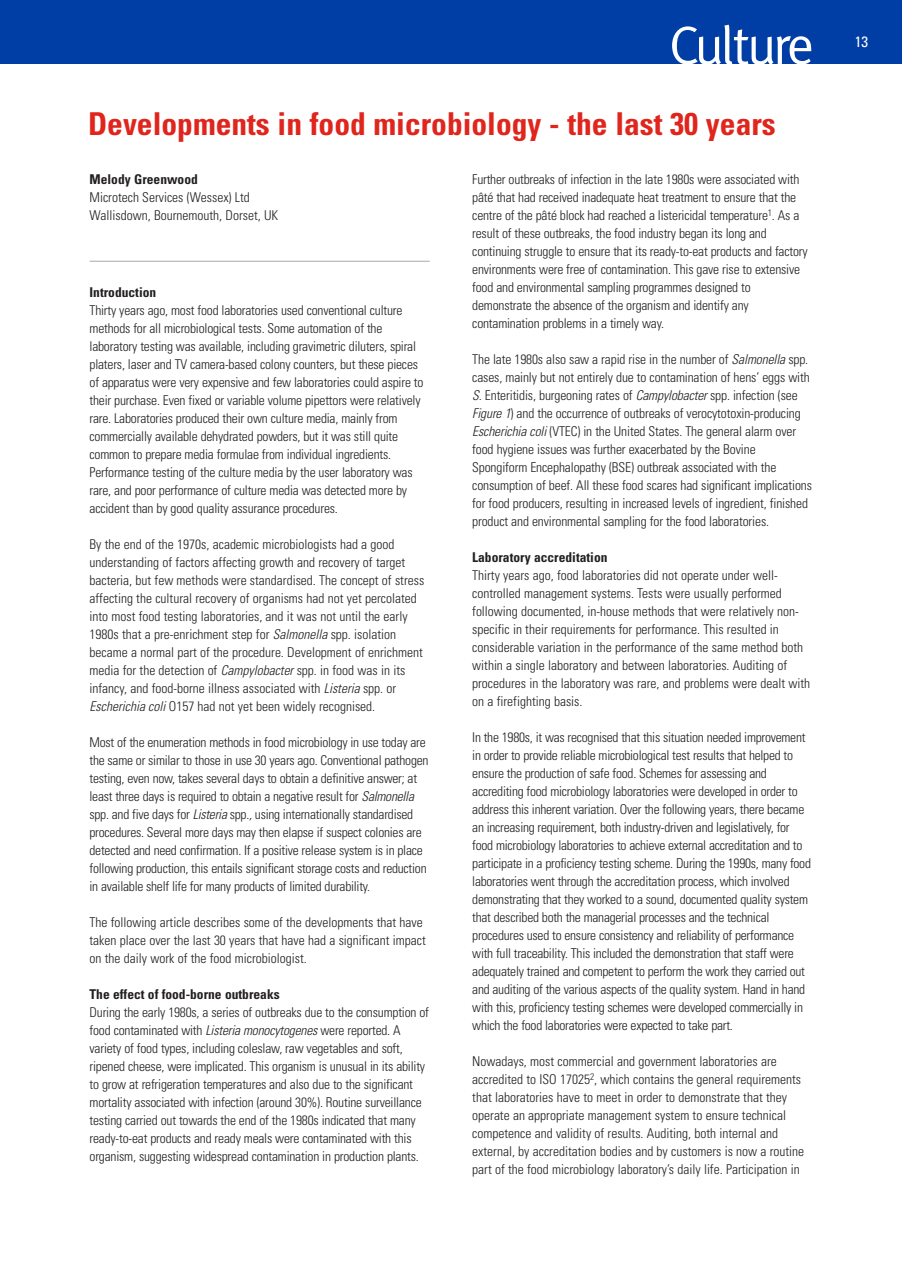
<style>
.page{position:relative;width:902px;height:1272px;background:#fff}
.page>*{position:absolute;margin:0;border:0;box-sizing:border-box;transform-origin:0 0}
.t1{font:54px "Meta";letter-spacing:-.055em;color:#fff}
.t2{font:700 condensed 31.5px "Univers";color:#e0251c}
.t3{font:condensed 15px "Univers";color:#fff}
.t4{font:300 condensed 13.5px/18px "Univers";letter-spacing:-.015em;color:#231f20}
.t5{font:700 condensed 13.5px "Univers";color:#231f20}
.s1{font-style:italic}
</style>
<div class="page">
<svg style="left:0;top:0;width:902px;height:262px"></svg>
<h1 class="t1" style="left:669px;top:14px;width:146px">Culture</h1>
<h2 class="t2" style="left:88px;top:113px;width:689px">Developments in food microbiology - the last 30 years</h2>
<p class="t5" style="left:90px;top:175px;width:110px">Melody Greenwood</p>
<p class="t4" style="left:90px;top:190px;width:190px">Microtech Services (Wessex) Ltd<br>Wallisdown, Bournemouth, Dorset, UK</p>
<p class="t5" style="left:90px;top:287px;width:68px">Introduction</p>
<p class="t4" style="left:90px;top:302px;width:335px">Thirty years ago, most food laboratories used conventional culture methods for all microbiological tests. Some automation of the laboratory testing was available, including gravimetric diluters, spiral platers, laser and TV camera-based colony counters, but these pieces of apparatus were very expensive and few laboratories could aspire to their purchase. Even fixed or variable volume pipettors were relatively rare. Laboratories produced their own culture media, mainly from commercially available dehydrated powders, but it was still quite common to prepare media formulae from individual ingredients.<br>Performance testing of the culture media by the user laboratory was rare, and poor performance of culture media was detected more by accident than by good quality assurance procedures.</p>
<p class="t4" style="left:90px;top:536px;width:336px">By the end of the 1970s, academic microbiologists had a good understanding of factors affecting growth and recovery of target bacteria, but few methods were standardised. The concept of stress affecting the cultural recovery of organisms had not yet percolated into most food testing laboratories, and it was not until the early 1980s that a pre-enrichment step for <span class="s1">Salmonella</span> spp. isolation became a normal part of the procedure. Development of enrichment media for the detection of <span class="s1">Campylobacter</span> spp. in food was in its infancy, and food-borne illness associated with <span class="s1">Listeria</span> spp. or <span class="s1">Escherichia coli</span> O157 had not yet been widely recognised.</p>
<p class="t4" style="left:90px;top:734px;width:340px">Most of the enumeration methods in food microbiology in use today are the same or similar to those in use 30 years ago. Conventional pathogen testing, even now, takes several days to obtain a definitive answer; at least three days is required to obtain a negative result for <span class="s1">Salmonella </span>spp. and five days for <span class="s1">Listeria</span> spp.<span class="s1">,</span> using internationally standardised procedures. Several more days may then elapse if suspect colonies are detected and need confirmation. If a positive release system is in place following production, this entails significant storage costs and reduction in available shelf life for many products of limited durability.</p>
<p class="t4" style="left:90px;top:914px;width:338px">The following article describes some of the developments that have taken place over the last 30 years that have had a significant impact on the daily work of the food microbiologist.</p>
<p class="t5" style="left:90px;top:989px;width:192px">The effect of food-borne outbreaks</p>
<p class="t4" style="left:90px;top:1004px;width:341px">During the early 1980s, a series of outbreaks due to the consumption of food contaminated with <span class="s1">Listeria monocytogenes</span> were reported. A variety of food types, including coleslaw, raw vegetables and soft, ripened cheese, were implicated. This organism is unusual in its ability to grow at refrigeration temperatures and also due to the significant mortality associated with infection (around 30%). Routine surveillance testing carried out towards the end of the 1980s indicated that many ready-to-eat products and ready meals were contaminated with this organism, suggesting widespread contamination in production plants.</p>
<p class="t4" style="left:472px;top:172px;width:337px">Further outbreaks of infection in the late 1980s were associated with pâté that had received inadequate heat treatment to ensure that the centre of the pâté block had reached a listericidal temperature<sup>1</sup>. As a result of these outbreaks, the food industry began its long and continuing struggle to ensure that its ready-to-eat products and factory environments were free of contamination. This gave rise to extensive food and environmental sampling programmes designed to demonstrate the absence of the organism and identify any contamination problems in a timely way.</p>
<p class="t4" style="left:472px;top:352px;width:341px">The late 1980s also saw a rapid rise in the number of <span class="s1">Salmonella</span> spp. cases, mainly but not entirely due to contamination of hens’ eggs with <span class="s1">S.</span> Enteritidis, burgeoning rates of <span class="s1">Campylobacter</span> spp. infection (see <span class="s1">Figure 1</span>) and the occurrence of outbreaks of verocytotoxin-producing <span class="s1">Escherichia coli</span> (VTEC) in the United States. The general alarm over food hygiene issues was further exacerbated by the Bovine Spongiform Encephalopathy (BSE) outbreak associated with the consumption of beef. All these food scares had significant implications for food producers, resulting in increased levels of ingredient, finished product and environmental sampling for the food laboratories.</p>
<p class="t5" style="left:472px;top:553px;width:137px">Laboratory accreditation</p>
<p class="t4" style="left:472px;top:568px;width:340px">Thirty years ago, food laboratories did not operate under well&shy;controlled management systems. Tests were usually performed following documented, in-house methods that were relatively non&shy;specific in their requirements for performance. This resulted in considerable variation in the performance of the same method both within a single laboratory and between laboratories. Auditing of procedures in the laboratory was rare, and problems were dealt with on a firefighting basis.</p>
<p class="t4" style="left:472px;top:730px;width:340px">In the 1980s, it was recognised that this situation needed improvement in order to provide reliable microbiological test results that helped to ensure the production of safe food. Schemes for assessing and accrediting food microbiology laboratories were developed in order to address this inherent variation. Over the following years, there became an increasing requirement, both industry-driven and legislatively, for food microbiology laboratories to achieve external accreditation and to participate in a proficiency testing scheme. During the 1990s, many food laboratories went through the accreditation process, which involved demonstrating that they worked to a sound, documented quality system that described both the managerial processes and the technical procedures used to ensure consistency and reliability of performance with full traceability. This included the demonstration that staff were adequately trained and competent to perform the work they carried out and auditing of the various aspects of the quality system. Hand in hand with this, proficiency testing schemes were developed commercially in which the food laboratories were expected to take part.</p>
<p class="t4" style="left:472px;top:1054px;width:334px">Nowadays, most commercial and government laboratories are accredited to ISO 17025<sup>2</sup>, which contains the general requirements that laboratories have to meet in order to demonstrate that they operate an appropriate management system to ensure technical competence and validity of results. Auditing, both internal and external, by accreditation bodies and by customers is now a routine part of the food microbiology laboratory’s daily life. Participation in</p>
<p class="t3" style="left:855px;top:36px;width:15px">13</p>
</div>
